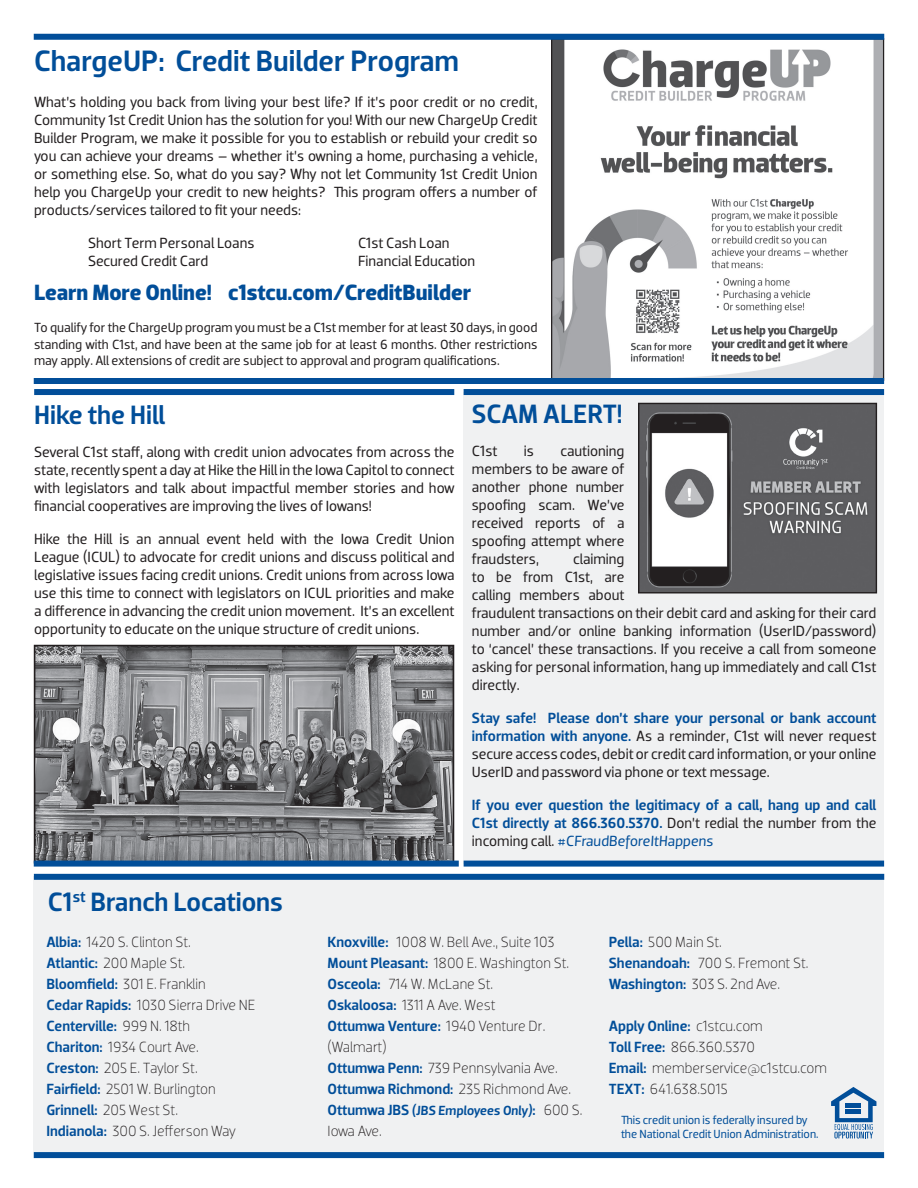
<style>
.page{position:relative;width:918px;height:1188px;background:#fff}
.page>*{position:absolute;margin:0;border:0;box-sizing:border-box;transform-origin:0 0}
.t1{font:500 30px "Dobra";color:#014e99}
.t2{font:500 27px "Dobra";color:#014e99}
.t3{font:700 22.5px "Dobra";letter-spacing:-.005em;color:#014e99}
.t4{font:15px/18px "Dobra";color:#231f20;text-align:justify}
.t5{font:300 15px/21px "Dobra";color:#231f20}
.t6{font:500 15px/18px "Dobra";color:#014e99;text-align:justify}
.t7{font:13.5px/16.2px "Dobra";color:#231f20;text-align:justify}
.t8{font:italic 500 13.5px "Dobra";letter-spacing:-.005em;color:#014e99}
.t9{font:12px/14.4px "Dobra";color:#014e99}
.s1{font-weight:500;color:#014e99}
.s2{font-weight:400;color:#231f20}
.s3{font-weight:400;font-style:italic}
.s4{font-weight:300;color:#231f20}
.s5{font-style:normal;font-size:15px}
.s6{font-weight:300;font-style:normal;font-size:15px;color:#231f20}
</style>
<div class="page">
<div style="left:34px;top:877px;width:850px;height:275px;background:#f0f1f2"></div>
<svg style="left:831px;top:1087px;width:45px;height:52px"></svg>
<div style="left:34px;top:1152px;width:850px;height:6px;background:#014e99"></div>
<div style="left:34px;top:874px;width:850px;height:6px;background:#014e99"></div>
<img style="left:553px;top:40px;width:329px;height:338px">
<div style="left:34px;top:389px;width:420px;height:6px;background:#014e99"></div>
<div style="left:34px;top:378px;width:850px;height:6px;background:#014e99"></div>
<img style="left:37px;top:648px;width:414px;height:213px">
<div style="left:34px;top:645px;width:420px;height:219px;border:2px solid #231f20"></div>
<div style="left:34px;top:34px;width:850px;height:6px;background:#014e99"></div>
<div style="left:34px;top:861px;width:425px;height:6px;background:#014e99"></div>
<div style="left:464px;top:392px;width:420px;height:472px;background:#f0f1f2"></div>
<div style="left:464px;top:389px;width:420px;height:6px;background:#014e99"></div>
<div style="left:464px;top:861px;width:420px;height:6px;background:#014e99"></div>
<img style="left:640px;top:405px;width:235px;height:186px">
<div style="left:638px;top:403px;width:239px;height:190px;border:1px solid #231f20"></div>
<p class="t1" style="left:34px;top:43px;width:427px">ChargeUP: Credit Builder Program</p>
<p class="t4" style="left:34px;top:92px;width:505px">What’s holding you back from living your best life? If it’s poor credit or no credit, Community 1st Credit Union has the solution for you! With our new ChargeUp Credit Builder Program, we make it possible for you to establish or rebuild your credit so you can achieve your dreams – whether it’s owning a home, purchasing a vehicle, or something else. So, what do you say? Why not let Community 1st Credit Union help you ChargeUp your credit to new heights? This program offers a number of products/services tailored to fit your needs:</p>
<p class="t4" style="left:88px;top:233px;width:168px">Short Term Personal Loans</p>
<p class="t4" style="left:358px;top:233px;width:93px">C1st Cash Loan</p>
<p class="t4" style="left:88px;top:251px;width:122px">Secured Credit Card</p>
<p class="t4" style="left:358px;top:251px;width:119px">Financial Education</p>
<p class="t3" style="left:34px;top:279px;width:439px">Learn More Online! c1stcu.com/CreditBuilder</p>
<p class="t7" style="left:34px;top:320px;width:505px">To qualify for the ChargeUp program you must be a C1st member for at least 30 days, in good standing with C1st, and have been at the same job for at least 6 months. Other restrictions may apply. All extensions of credit are subject to approval and program qualifications.</p>
<p class="t2" style="left:34px;top:399px;width:133px">Hike the Hill</p>
<p class="t4" style="left:34px;top:443px;width:422px">Several C1st staff, along with credit union advocates from across the state, recently spent a day at Hike the Hill in the Iowa Capitol to connect with legislators and talk about impactful member stories and how financial cooperatives are improving the lives of Iowans!</p>
<p class="t4" style="left:34px;top:530px;width:422px">Hike the Hill is an annual event held with the Iowa Credit Union League (ICUL) to advocate for credit unions and discuss political and legislative issues facing credit unions. Credit unions from across Iowa use this time to connect with legislators on ICUL priorities and make a difference in advancing the credit union movement. It’s an excellent opportunity to educate on the unique structure of credit unions.</p>
<p class="t2" style="left:472px;top:398px;width:152px">SCAM ALERT!</p>
<p class="t4" style="left:472px;top:442px;width:27px">C1st</p>
<p class="t4" style="left:524px;top:442px;width:12px">is</p>
<p class="t4" style="left:472px;top:442px;width:154px;text-indent:89px">cautioning members to be aware of another phone number spoofing scam. We’ve received reports of a spoofing attempt where fraudsters,</p>
<p class="t4" style="left:472px;top:550px;width:406px;text-align:left;text-indent:101px">claiming<br>to be from C1st, are<br>calling members about<br>fraudulent transactions on their debit card and asking for their card number and/or online banking information (UserID/password) to ‘cancel’ these transactions. If you receive a call from someone asking for personal information, hang up immediately and call C1st directly.</p>
<p class="t4" style="left:472px;top:709px;width:406px"><span class="s1">Stay safe! Please don’t share your personal or bank account information with anyone.</span> As a reminder, C1st will never request secure access codes, debit or credit card information, or your online UserID and password via phone or text message.</p>
<p class="t6" style="left:472px;top:796px;width:406px">If you ever question the legitimacy of a call, hang up and call C1st directly at 866.360.5370. <span class="s2">Don’t redial the number from the incoming call.</span> <span class="s3">#CFraudBeforeItHappens</span></p>
<p class="t2" style="left:48px;top:886px;width:237px">C1<sup>st</sup> Branch Locations</p>
<p class="t5" style="left:46px;top:932px;width:146px"><span class="s1">Albia:</span> 1420 S. Clinton St.</p>
<p class="t5" style="left:46px;top:953px;width:140px"><span class="s1">Atlantic:</span> 200 Maple St.</p>
<p class="t5" style="left:46px;top:974px;width:161px"><span class="s1">Bloomfield:</span> 301 E. Franklin</p>
<p class="t5" style="left:46px;top:995px;width:211px"><span class="s1">Cedar Rapids:</span> 1030 Sierra Drive NE</p>
<p class="t6" style="left:46px;top:1017px;width:145px">Centerville: <span class="s4">999 N. 18th</span></p>
<p class="t5" style="left:46px;top:1037px;width:154px"><span class="s1">Chariton:</span> 1934 Court Ave.</p>
<p class="t5" style="left:46px;top:1058px;width:153px"><span class="s1">Creston:</span> 205 E. Taylor St.</p>
<p class="t5" style="left:46px;top:1079px;width:171px"><span class="s1">Fairfield:</span> 2501 W. Burlington</p>
<p class="t5" style="left:46px;top:1100px;width:133px"><span class="s1">Grinnell:</span> 205 West St.</p>
<p class="t5" style="left:46px;top:1121px;width:191px"><span class="s1">Indianola:</span> 300 S. Jefferson Way</p>
<p class="t5" style="left:328px;top:932px;width:229px"><span class="s1">Knoxville:</span> 1008 W. Bell Ave., Suite 103</p>
<p class="t5" style="left:328px;top:953px;width:243px"><span class="s1">Mount Pleasant:</span> 1800 E. Washington St.</p>
<p class="t5" style="left:328px;top:974px;width:167px"><span class="s1">Osceola:</span> 714 W. McLane St.</p>
<p class="t5" style="left:328px;top:995px;width:169px"><span class="s1">Oskaloosa:</span> 1311 A Ave. West</p>
<p class="t5" style="left:328px;top:1016px;width:219px"><span class="s1">Ottumwa Venture:</span> 1940 Venture Dr. (Walmart)</p>
<p class="t5" style="left:328px;top:1058px;width:232px"><span class="s1">Ottumwa Penn:</span> 739 Pennsylvania Ave.</p>
<p class="t6" style="left:328px;top:1080px;width:245px">Ottumwa Richmond: <span class="s4">235 Richmond Ave.</span></p>
<p class="t8" style="left:328px;top:1103px;width:256px"><span class="s5">Ottumwa JBS</span> (JBS Employees Only)<span class="s5">:</span> <span class="s6">600 S.</span></p>
<p class="t5" style="left:328px;top:1121px;width:56px">Iowa Ave.</p>
<p class="t5" style="left:609px;top:932px;width:115px"><span class="s1">Pella:</span> 500 Main St.</p>
<p class="t5" style="left:609px;top:953px;width:201px"><span class="s1">Shenandoah:</span> 700 S. Fremont St.</p>
<p class="t5" style="left:609px;top:974px;width:173px"><span class="s1">Washington:</span> 303 S. 2nd Ave.</p>
<p class="t6" style="left:609px;top:1017px;width:156px">Apply Online: <span class="s4">c1stcu.com</span></p>
<p class="t5" style="left:609px;top:1037px;width:148px"><span class="s1">Toll Free:</span> 866.360.5370</p>
<p class="t5" style="left:609px;top:1058px;width:220px"><span class="s1">Email:</span> memberservice@c1stcu.com</p>
<p class="t5" style="left:609px;top:1079px;width:121px"><span class="s1">TEXT:</span> 641.638.5015</p>
<p class="t9" style="left:621px;top:1112px;width:199px">This credit union is federally insured by the National Credit Union Administration.</p>
</div>
